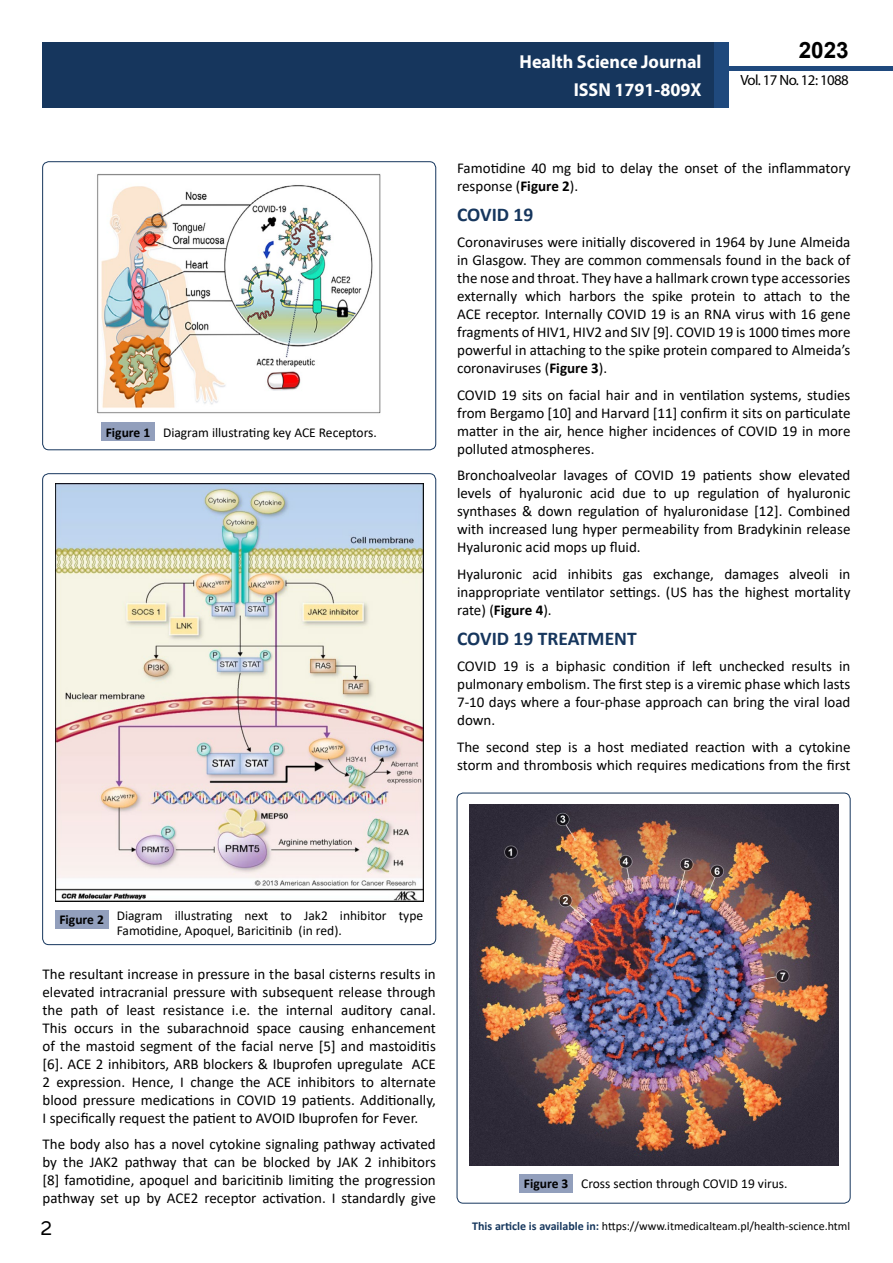
<style>
.page{position:relative;width:893px;height:1263px;background:#fff}
.page>*{position:absolute;margin:0;border:0;box-sizing:border-box;transform-origin:0 0}
.t1{font:25.5px "Tunga";color:#000}
.t2{font:700 22.5px "Arial";color:#000}
.t3{font:700 19.5px "Calibri";color:#16365d}
.t4{font:700 18.75px/27.2px "Myriad Pro";color:#fff;text-align:right;scale:.96 1}
.t5{font:15px/18px "Calibri";color:#000;text-align:justify}
.t6{font:14.85px "Myriad Pro";letter-spacing:-.04em;color:#000}
.t7{font:13.5px/14.9px "Calibri";color:#000}
.t8{font:12px "Calibri";color:#000}
.s1{font-weight:700}
.s2{font-weight:700;color:#16375d}
</style>
<div class="page">
<div style="left:722px;top:66px;width:171px;height:5px;background:#1f497d"></div>
<div style="left:43px;top:42px;width:671px;height:66px;background:#16365d"></div>
<div style="left:714px;top:42px;width:15px;height:66px;background:#1f497d"></div>
<div style="left:43px;top:162px;width:393px;height:288px;border:1px solid #16365d;border-radius:6px"></div>
<img style="left:97px;top:174px;width:284px;height:240px">
<div style="left:102px;top:422px;width:53px;height:19px;background:#929fbc"></div>
<img style="left:55px;top:484px;width:368px;height:417px">
<div style="left:55px;top:910px;width:53px;height:18px;background:#929fbc"></div>
<img style="left:469px;top:804px;width:369px;height:361px">
<div style="left:520px;top:1174px;width:53px;height:18px;background:#929fbc"></div>
<p class="t7" style="left:106px;top:424px;width:273px"><span class="s1">Figure 1</span> Diagram illustrating key ACE Receptors.</p>
<p class="t4" style="left:520px;top:48px;width:191px">Health Science Journal<br>ISSN 1791-809X</p>
<h2 class="t2" style="left:799px;top:35px;width:52px">2023</h2>
<p class="t6" style="left:740px;top:71px;width:110px">Vol. 17 No. 12: 1088</p>
<p class="t5" style="left:457px;top:158px;width:395px">Famotidine 40 mg bid to delay the onset of the inflammatory response (<span class="s1">Figure 2</span>).</p>
<h3 class="t3" style="left:457px;top:201px;width:78px">COVID 19</h3>
<p class="t5" style="left:457px;top:233px;width:395px">Coronaviruses were initially discovered in 1964 by June Almeida in Glasgow. They are common commensals found in the back of the nose and throat. They have a hallmark crown type accessories externally which harbors the spike protein to attach to the ACE receptor. Internally COVID 19 is an RNA virus with 16 gene fragments of HIV1, HIV2 and SIV [9]. COVID 19 is 1000 times more powerful in attaching to the spike protein compared to Almeida’s coronaviruses (<span class="s1">Figure 3</span>).</p>
<p class="t5" style="left:457px;top:385px;width:395px">COVID 19 sits on facial hair and in ventilation systems, studies from Bergamo [10] and Harvard [11] confirm it sits on particulate matter in the air, hence higher incidences of COVID 19 in more polluted atmospheres.</p>
<p class="t5" style="left:457px;top:466px;width:395px">Bronchoalveolar lavages of COVID 19 patients show elevated levels of hyaluronic acid due to up regulation of hyaluronic synthases &amp; down regulation of hyaluronidase [12]. Combined with increased lung hyper permeability from Bradykinin release Hyaluronic acid mops up fluid.</p>
<p class="t5" style="left:457px;top:564px;width:395px">Hyaluronic acid inhibits gas exchange, damages alveoli in inappropriate ventilator settings. (US has the highest mortality rate) (<span class="s1">Figure 4</span>).</p>
<h3 class="t3" style="left:457px;top:624px;width:181px">COVID 19 TREATMENT</h3>
<p class="t5" style="left:457px;top:657px;width:395px">COVID 19 is a biphasic condition if left unchecked results in pulmonary embolism. The first step is a viremic phase which lasts 7-10 days where a four-phase approach can bring the viral load down.</p>
<p class="t5" style="left:457px;top:737px;width:395px">The second step is a host mediated reaction with a cytokine storm and thrombosis which requires medications from the first</p>
<p class="t7" style="left:117px;top:907px;width:308px;text-indent:-57px"><span class="s1">Figure 2</span> Diagram illustrating next to Jak2 inhibitor type<br>Famotidine, Apoquel, Baricitinib (in red).</p>
<p class="t5" style="left:43px;top:964px;width:395px">The resultant increase in pressure in the basal cisterns results in elevated intracranial pressure with subsequent release through the path of least resistance i.e. the internal auditory canal.<br>This occurs in the subarachnoid space causing enhancement of the mastoid segment of the facial nerve [5] and mastoiditis [6]. ACE 2 inhibitors, ARB blockers &amp; Ibuprofen upregulate ACE 2 expression. Hence, I change the ACE inhibitors to alternate blood pressure medications in COVID 19 patients. Additionally, I specifically request the patient to AVOID Ibuprofen for Fever.</p>
<p class="t5" style="left:43px;top:1135px;width:395px">The body also has a novel cytokine signaling pathway activated by the JAK2 pathway that can be blocked by JAK 2 inhibitors [8] famotidine, apoquel and baricitinib limiting the progression pathway set up by ACE2 receptor activation. I standardly give</p>
<p class="t7" style="left:524px;top:1176px;width:265px"><span class="s1">Figure 3</span> Cross section through COVID 19 virus.</p>
<h1 class="t1" style="left:41px;top:1211px;width:13px">2</h1>
<p class="t8" style="left:472px;top:1217px;width:380px"><span class="s2">This article is available in:</span> https://www.itmedicalteam.pl/health-science.html</p>
</div>
